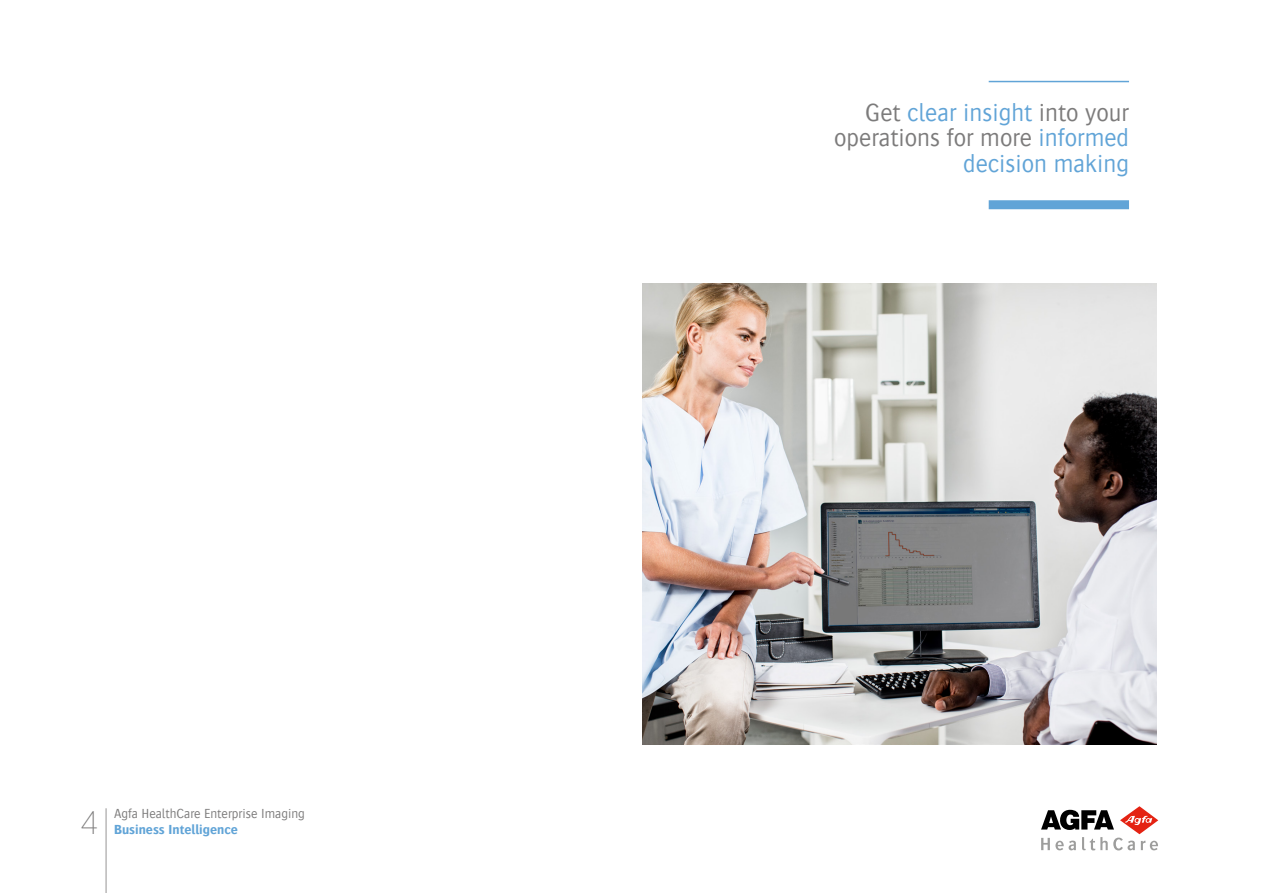
<style>
.page{position:relative;width:1263px;height:893px;background:#fff}
.page>*{position:absolute;margin:0;border:0;box-sizing:border-box;transform-origin:0 0}
.t1{font:200 32.4px "Gotham Narrow";color:#7c7b7b}
.t2{font:300 25.5px/25.5px "Bosis For Agfa";color:#61a4d7;text-align:right}
.t3{font:300 13.5px "Bosis For Agfa";color:#7c7b7b}
.t4{font:700 13.5px "Bosis For Agfa";color:#61a4d7}
.s1{color:#7c7b7b}
</style>
<div class="page">
<hr style="left:105px;top:808px;width:2px;height:85px;background:#b9b8b8">
<svg style="left:1041px;top:806px;width:117px;height:44px"></svg>
<div style="left:989px;top:200px;width:140px;height:9px;background:#61a4d7"></div>
<img style="left:642px;top:284px;width:515px;height:460px">
<hr style="left:989px;top:81px;width:140px;height:1px;background:#61a4d7">
<p class="t1" style="left:81px;top:803px;width:19px">4</p>
<p class="t3" style="left:114px;top:806px;width:192px">Agfa HealthCare Enterprise Imaging</p>
<p class="t4" style="left:114px;top:822px;width:125px">Business Intelligence</p>
<p class="t2" style="left:834px;top:99px;width:296px"><span class="s1">Get</span> clear insight <span class="s1">into your operations for more</span> informed decision making</p>
</div>
